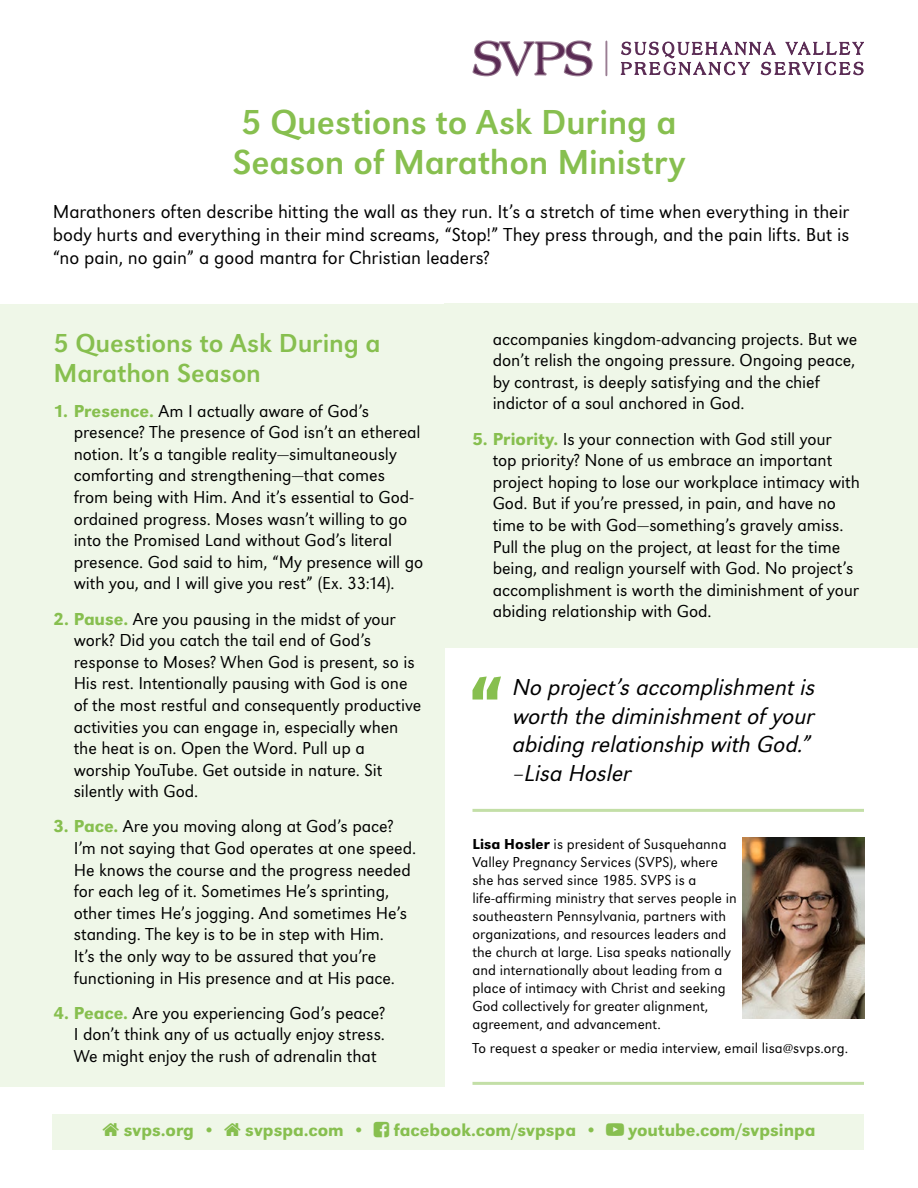
<style>
.page{position:relative;width:918px;height:1188px;background:#fff}
.page>*{position:absolute;margin:0;border:0;box-sizing:border-box;transform-origin:0 0}
.t1{font:700 67.2px "URW Grotesk T";color:#87bf4f}
.t2{font:36px/40.2px "URW Grotesk T";letter-spacing:-.005em;color:#87bf4f}
.t3{font:27px/30px "URW Grotesk T";letter-spacing:-.005em;color:#87bf4f}
.t4{font:24px/28.8px "URW Grotesk T Ligh Obli";letter-spacing:-.01em;color:#000}
.t5{font:19.5px/23.4px "URW Grotesk T Ligh";letter-spacing:-.005em;color:#000;text-align:justify}
.t6{font:18px/21.6px "URW Grotesk T Ligh";letter-spacing:-.005em;color:#000}
.t7{font:500 18px "URW Grotesk T";color:#87bf4f}
.t8{font:15px/18px "URW Grotesk T Ligh";letter-spacing:.005em;color:#000}
.s1{font-family:"URW Grotesk T";font-weight:500;color:#87bf4f}
.s2{font-family:"URW Grotesk T";font-weight:500}
</style>
<div class="page">
<div style="left:53px;top:1114px;width:811px;height:35px;background:#eff7e8"></div>
<hr style="left:605px;top:42px;width:2px;height:33px;background:#9a7d93">
<svg style="left:472px;top:40px;width:121px;height:36px"></svg>
<svg style="left:620px;top:41px;width:244px;height:35px"></svg>
<hr style="left:472px;top:1082px;width:392px;height:3px;background:#c3dfa7">
<hr style="left:472px;top:809px;width:392px;height:3px;background:#c3dfa7">
<img style="left:742px;top:837px;width:123px;height:181px">
<div style="left:0;top:304px;width:444px;height:783px;background:#eff7e8"></div>
<div style="left:444px;top:304px;width:474px;height:344px;background:#eff7e8"></div>
<h2 class="t2" style="left:233px;top:101px;width:454px">5 Questions to Ask During a<br>Season of Marathon Ministry</h2>
<p class="t5" style="left:53px;top:199px;width:798px">Marathoners often describe hitting the wall as they run. It’s a stretch of time when everything in their body hurts and everything in their mind screams, “Stop!” They press through, and the pain lifts. But is “no pain, no gain” a good mantra for Christian leaders?</p>
<h3 class="t3" style="left:53px;top:327px;width:329px">5 Questions to Ask During a<br>Marathon Season</h3>
<p class="t6" style="left:74px;top:400px;width:351px;text-indent:-20px"><span class="s1">1. Presence.</span> Am I actually aware of God’s presence? The presence of God isn’t an ethereal notion. It’s a tangible reality—simultaneously comforting and strengthening—that comes from being with Him. And it’s essential to God&shy;ordained progress. Moses wasn’t willing to go into the Promised Land without God’s literal presence. God said to him, “My presence will go with you, and I will give you rest” (Ex. 33:14).</p>
<p class="t6" style="left:74px;top:608px;width:349px;text-indent:-20px"><span class="s1">2. Pause.</span> Are you pausing in the midst of your work? Did you catch the tail end of God’s response to Moses? When God is present, so is His rest. Intentionally pausing with God is one of the most restful and consequently productive activities you can engage in, especially when the heat is on. Open the Word. Pull up a worship YouTube. Get outside in nature. Sit silently with God.</p>
<p class="t6" style="left:74px;top:816px;width:344px;text-indent:-20px"><span class="s1">3. Pace.</span> Are you moving along at God’s pace?<br>I’m not saying that God operates at one speed.<br>He knows the course and the progress needed for each leg of it. Sometimes He’s sprinting, other times He’s jogging. And sometimes He’s standing. The key is to be in step with Him.<br>It’s the only way to be assured that you’re functioning in His presence and at His pace.</p>
<p class="t6" style="left:74px;top:1002px;width:313px;text-align:justify;text-indent:-20px"><span class="s1">4. Peace.</span> Are you experiencing God’s peace?<br>I don’t think any of us actually enjoy stress.<br>We might enjoy the rush of adrenalin that</p>
<p class="t6" style="left:493px;top:328px;width:366px">accompanies kingdom-advancing projects. But we don’t relish the ongoing pressure. Ongoing peace, by contrast, is deeply satisfying and the chief indictor of a soul anchored in God.</p>
<p class="t6" style="left:493px;top:428px;width:369px;text-indent:-20px"><span class="s1">5. Priority.</span> Is your connection with God still your top priority? None of us embrace an important project hoping to lose our workplace intimacy with God. But if you’re pressed, in pain, and have no time to be with God—something’s gravely amiss.<br>Pull the plug on the project, at least for the time being, and realign yourself with God. No project’s accomplishment is worth the diminishment of your abiding relationship with God.</p>
<h1 class="t1" style="left:468px;top:662px;width:37px">“</h1>
<h3 class="t4" style="left:513px;top:672px;width:304px">No project’s accomplishment is worth the diminishment of your abiding relationship with God.” –Lisa Hosler</h3>
<p class="t8" style="left:472px;top:835px;width:266px"><span class="s2">Lisa Hosler</span> is president of Susquehanna Valley Pregnancy Services (SVPS), where she has served since 1985. SVPS is a life-affirming ministry that serves people in southeastern Pennsylvania, partners with organizations, and resources leaders and the church at large. Lisa speaks nationally and internationally about leading from a place of intimacy with Christ and seeking God collectively for greater alignment, agreement, and advancement.</p>
<p class="t8" style="left:472px;top:1039px;width:377px">To request a speaker or media interview, email lisa@svps.org.</p>
<p class="t7" style="left:124px;top:1120px;width:93px">svps.org •</p>
<p class="t7" style="left:245px;top:1120px;width:121px">svpspa.com •</p>
<p class="t7" style="left:394px;top:1120px;width:205px">facebook.com/svpspa •</p>
<p class="t7" style="left:629px;top:1120px;width:188px">youtube.com/svpsinpa</p>
</div>
